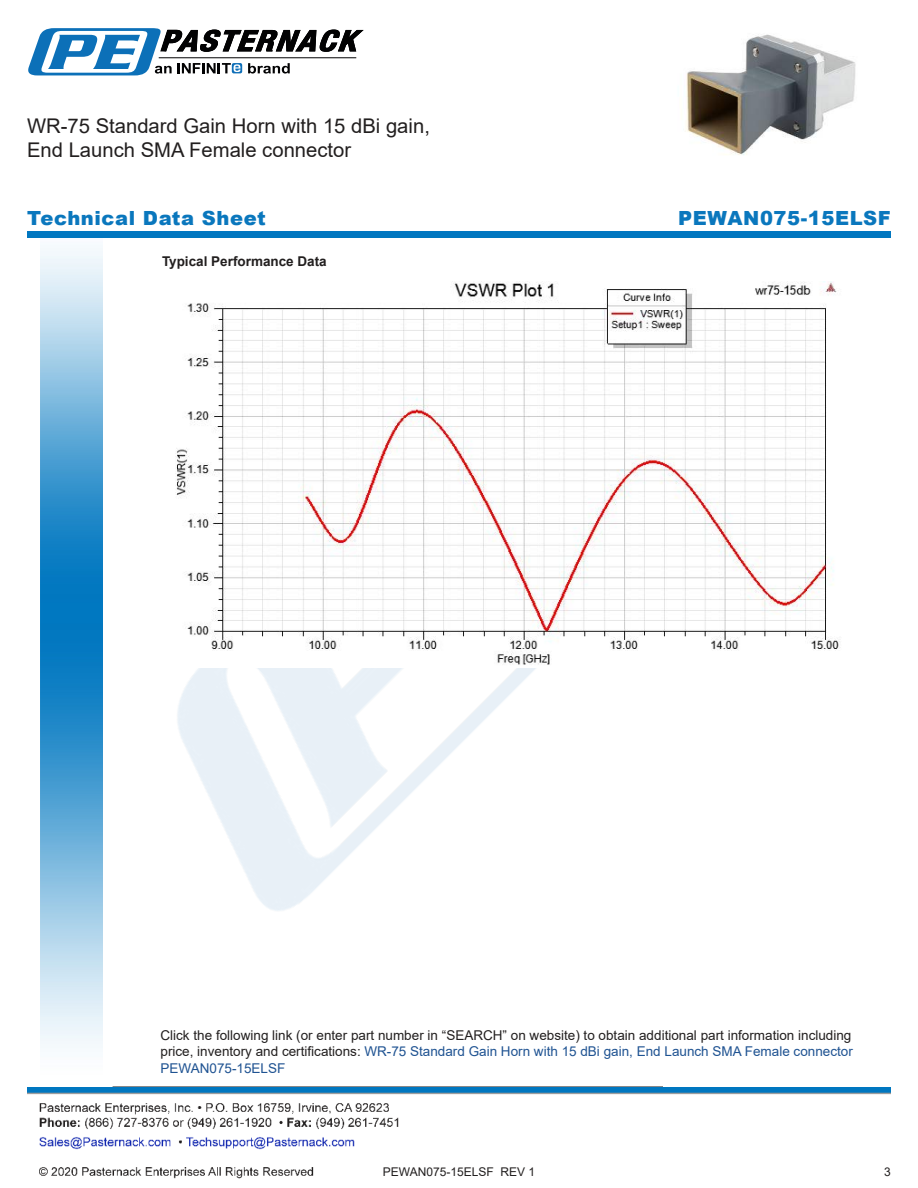
<style>
.page{position:relative;width:918px;height:1188px;background:#fff}
.page>*{position:absolute;margin:0;border:0;box-sizing:border-box;transform-origin:0 0}
.t1{font:20.25px/24.3px "Arial";color:#221f1f}
.t2{font:900 19.5px "Arial";letter-spacing:.03em;color:#0a77bd}
.t3{font:13.5px/16.2px "Arial";color:#221f1f;text-align:justify}
.t4{font:700 13.5px "Arial";color:#221f1f}
.t5{font:12px "Arial";color:#221f1f}
.s1{color:#1f5392}
</style>
<div class="page">
<img style="left:39px;top:1087px;width:623px;height:92px">
<img style="left:102px;top:248px;width:434px;height:722px">
<img style="left:27px;top:1088px;width:864px;height:9px">
<img style="left:40px;top:237px;width:62px;height:811px">
<div style="left:27px;top:231px;width:864px;height:6px;background:#0177c0"></div>
<svg style="left:28px;top:28px;width:336px;height:47px"></svg>
<img style="left:168px;top:281px;width:672px;height:386px">
<img style="left:686px;top:34px;width:170px;height:121px">
<h1 class="t1" style="left:27px;top:116px;width:404px">WR-75 Standard Gain Horn with 15 dBi gain,<br>End Launch SMA Female connector</h1>
<h2 class="t2" style="left:27px;top:207px;width:240px">Technical Data Sheet</h2>
<h2 class="t2" style="left:678px;top:207px;width:214px">PEWAN075-15ELSF</h2>
<p class="t4" style="left:162px;top:252px;width:166px">Typical Performance Data</p>
<p class="t3" style="left:160px;top:1029px;width:694px">Click the following link (or enter part number in “SEARCH” on website) to obtain additional part information including price, inventory and certi昀椀cations: <span class="s1">WR-75 Standard Gain Horn with 15 dBi gain, End Launch SMA Female connector PEWAN075-15ELSF</span></p>
<p class="t5" style="left:383px;top:1167px;width:154px">PEWAN075-15ELSF REV 1</p>
<p class="t5" style="left:884px;top:1167px;width:8px">3</p>
</div>
